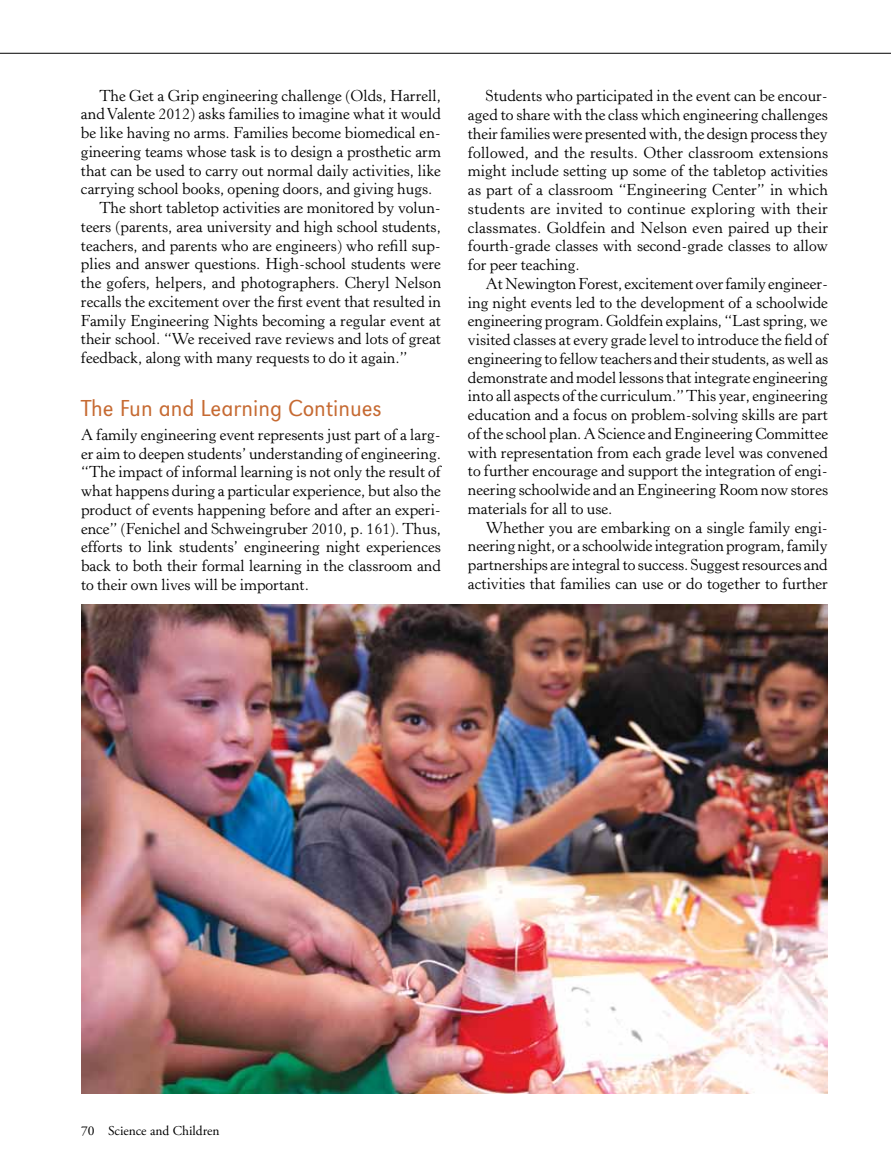
<style>
.page{position:relative;width:891px;height:1175px;background:#fff}
.page>*{position:absolute;margin:0;border:0;box-sizing:border-box;transform-origin:0 0}
.t1{font:24px "URW Grotesk TOT Lig Nar";color:#c66a32}
.t2{font:15.75px/18.8px "Horley Old Style MT Std";color:#000;text-align:justify}
.t3{font:13.5px "Adobe Garamond Pro";color:#000}
</style>
<div class="page">
<hr style="left:0;top:53px;width:891px;height:1px;background:#000">
<img style="left:81px;top:604px;width:747px;height:490px">
<p class="t2" style="left:99px;top:86px;width:343px">The Get a Grip engineering challenge (Olds, Harrell,</p>
<p class="t2" style="left:81px;top:105px;width:361px">and Valente 2012) asks families to imagine what it would</p>
<p class="t2" style="left:81px;top:124px;width:361px">be like having no arms. Families become biomedical en-</p>
<p class="t2" style="left:81px;top:142px;width:361px">gineering teams whose task is to design a prosthetic arm</p>
<p class="t2" style="left:81px;top:161px;width:362px">that can be used to carry out normal daily activities, like</p>
<p class="t2" style="left:81px;top:180px;width:353px">carrying school books, opening doors, and giving hugs.</p>
<p class="t2" style="left:99px;top:199px;width:344px">The short tabletop activities are monitored by volun-</p>
<p class="t2" style="left:81px;top:217px;width:361px">teers (parents, area university and high school students,</p>
<p class="t2" style="left:81px;top:236px;width:361px">teachers, and parents who are engineers) who refill sup-</p>
<p class="t2" style="left:81px;top:255px;width:361px">plies and answer questions. High-school students were</p>
<p class="t2" style="left:81px;top:274px;width:362px">the gofers, helpers, and photographers. Cheryl Nelson</p>
<p class="t2" style="left:81px;top:292px;width:361px">recalls the excitement over the first event that resulted in</p>
<p class="t2" style="left:81px;top:311px;width:362px">Family Engineering Nights becoming a regular event at</p>
<p class="t2" style="left:81px;top:330px;width:361px">their school. “We received rave reviews and lots of great</p>
<p class="t2" style="left:81px;top:349px;width:328px">feedback, along with many requests to do it again.”</p>
<h1 class="t1" style="left:81px;top:394px;width:302px">The Fun and Learning Continues</h1>
<p class="t2" style="left:81px;top:425px;width:362px">A family engineering event represents just part of a larg&shy;er aim to deepen students’ understanding of engineering. “The impact of informal learning is not only the result of what happens during a particular experience, but also the product of events happening before and after an experi&shy;ence” (Fenichel and Schweingruber 2010, p. 161). Thus, efforts to link students’ engineering night experiences back to both their formal learning in the classroom and to their own lives will be important.</p>
<p class="t2" style="left:468px;top:87px;width:362px;text-indent:18px">Students who participated in the event can be encour&shy;aged to share with the class which engineering challenges their families were presented with, the design process they followed, and the results. Other classroom extensions might include setting up some of the tabletop activities as part of a classroom “Engineering Center” in which students are invited to continue exploring with their classmates. Goldfein and Nelson even paired up their fourth-grade classes with second-grade classes to allow for peer teaching.</p>
<p class="t2" style="left:468px;top:274px;width:362px;text-indent:18px">At Newington Forest, excitement over family engineer&shy;ing night events led to the development of a schoolwide engineering program. Goldfein explains, “Last spring, we visited classes at every grade level to introduce the field of engineering to fellow teachers and their students, as well as demonstrate and model lessons that integrate engineering into all aspects of the curriculum.” This year, engineering education and a focus on problem-solving skills are part of the school plan. A Science and Engineering Committee with representation from each grade level was convened to further encourage and support the integration of engi&shy;neering schoolwide and an Engineering Room now stores materials for all to use.</p>
<p class="t2" style="left:468px;top:518px;width:362px;text-indent:18px">Whether you are embarking on a single family engi&shy;neering night, or a schoolwide integration program, family partnerships are integral to success. Suggest resources and activities that families can use or do together to further</p>
<p class="t3" style="left:81px;top:1122px;width:140px">70 Science and Children</p>
</div>
